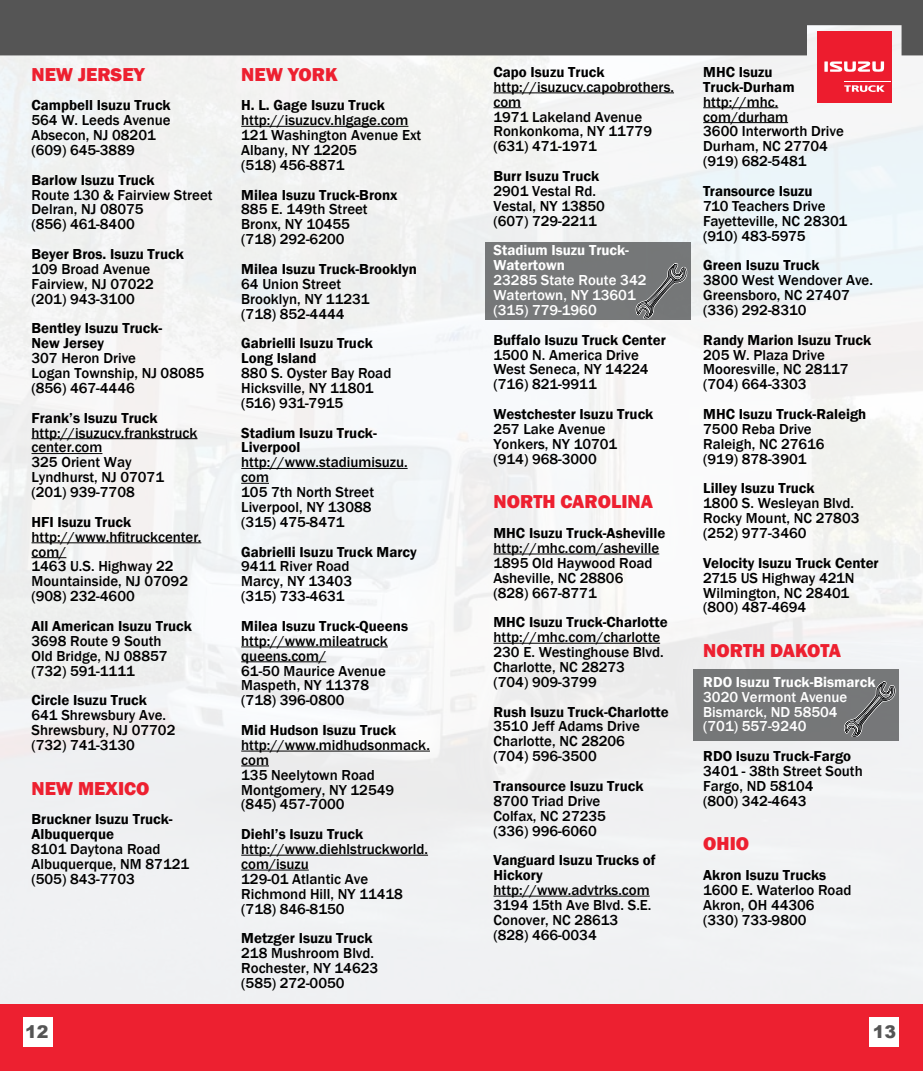
<style>
.page{position:relative;width:923px;height:1071px;background:#fff}
.page>*{position:absolute;margin:0;border:0;box-sizing:border-box;transform-origin:0 0}
.t1{font:800 19.25px "Franklin Gothic";color:#ed2030}
.t2{font:900 17.5px "Arial";color:#555}
.t3{font:500 14.88px/14.9px "Franklin Gothic";color:#000}
.t4{font:600 14.88px/14.9px "Franklin Gothic";color:#000}
.t5{font:500 14.88px/14.9px "Franklin Gothic";color:#fff}
.t6{font:600 14.88px/14.9px "Franklin Gothic";color:#fff}
</style>
<div class="page">
<img style="left:0;top:55px;width:922px;height:949px">
<div style="left:0;top:1004px;width:922px;height:67px;background:#ed2030"></div>
<div style="left:24px;top:1018px;width:29px;height:29px;background:#fff"></div>
<div style="left:869px;top:1018px;width:30px;height:29px;background:#fff"></div>
<div style="left:0;top:0;width:922px;height:55px;background:#555"></div>
<div style="left:817px;top:32px;width:74px;height:71px;background:#ed1c2e"></div>
<hr style="left:844px;top:81px;width:47px;height:1px;background:#fff">
<svg style="left:844px;top:85px;width:40px;height:7px"></svg>
<svg style="left:824px;top:61px;width:59px;height:11px"></svg>
<div style="left:693px;top:669px;width:206px;height:72px;background:#757778"></div>
<svg style="left:844px;top:681px;width:52px;height:56px"></svg>
<hr style="left:32px;top:438px;width:165px;height:1px;background:#000">
<hr style="left:32px;top:453px;width:70px;height:1px;background:#000">
<hr style="left:32px;top:542px;width:169px;height:1px;background:#000">
<hr style="left:32px;top:557px;width:34px;height:1px;background:#000">
<hr style="left:241px;top:126px;width:167px;height:1px;background:#000">
<hr style="left:241px;top:468px;width:166px;height:1px;background:#000">
<svg style="left:241px;top:483px;width:28px;height:1px"></svg>
<hr style="left:241px;top:647px;width:147px;height:1px;background:#000">
<hr style="left:241px;top:661px;width:85px;height:1px;background:#000">
<hr style="left:241px;top:751px;width:189px;height:1px;background:#000">
<svg style="left:241px;top:766px;width:28px;height:1px"></svg>
<hr style="left:241px;top:855px;width:187px;height:1px;background:#000">
<hr style="left:241px;top:870px;width:68px;height:1px;background:#000">
<div style="left:485px;top:242px;width:205px;height:78px;background:#757778"></div>
<svg style="left:635px;top:263px;width:53px;height:56px"></svg>
<hr style="left:493px;top:93px;width:181px;height:1px;background:#000">
<svg style="left:493px;top:107px;width:28px;height:1px"></svg>
<hr style="left:493px;top:554px;width:166px;height:1px;background:#000">
<hr style="left:493px;top:643px;width:167px;height:1px;background:#000">
<hr style="left:493px;top:896px;width:156px;height:1px;background:#000">
<hr style="left:703px;top:107px;width:75px;height:1px;background:#000">
<hr style="left:703px;top:122px;width:85px;height:1px;background:#000">
<p class="t1" style="left:32px;top:62px;width:115px">NEW JERSEY</p>
<p class="t4" style="left:32px;top:98px;width:141px">Campbell Isuzu Truck</p>
<p class="t3" style="left:32px;top:113px;width:141px">564 W. Leeds Avenue<br>Absecon, NJ 08201 (609) 645-3889</p>
<p class="t4" style="left:32px;top:172px;width:125px">Barlow Isuzu Truck</p>
<p class="t3" style="left:32px;top:187px;width:182px">Route 130 &amp; Fairview Street<br>Delran, NJ 08075<br>(856) 461-8400</p>
<p class="t4" style="left:32px;top:247px;width:154px">Beyer Bros. Isuzu Truck</p>
<p class="t3" style="left:32px;top:262px;width:124px">109 Broad Avenue<br>Fairview, NJ 07022 (201) 943-3100</p>
<p class="t4" style="left:32px;top:321px;width:132px">Bentley Isuzu Truck-<br>New Jersey</p>
<p class="t3" style="left:32px;top:351px;width:174px">307 Heron Drive<br>Logan Township, NJ 08085 (856) 467-4446</p>
<p class="t4" style="left:32px;top:410px;width:128px">Frank’s Isuzu Truck</p>
<p class="t3" style="left:32px;top:425px;width:167px">http://isuzucv.frankstruck center.com<br>325 Orient Way<br>Lyndhurst, NJ 07071 (201) 939-7708</p>
<p class="t4" style="left:32px;top:515px;width:101px">HFI Isuzu Truck</p>
<p class="t3" style="left:32px;top:529px;width:171px">http://www.hfitruckcenter. com/<br>1463 U.S. Highway 22<br>Mountainside, NJ 07092 (908) 232-4600</p>
<p class="t4" style="left:32px;top:619px;width:162px">All American Isuzu Truck</p>
<p class="t3" style="left:32px;top:634px;width:137px">3698 Route 9 South<br>Old Bridge, NJ 08857 (732) 591-1111</p>
<p class="t4" style="left:32px;top:693px;width:117px">Circle Isuzu Truck</p>
<p class="t3" style="left:32px;top:708px;width:145px">641 Shrewsbury Ave.<br>Shrewsbury, NJ 07702 (732) 741-3130</p>
<p class="t1" style="left:32px;top:776px;width:119px">NEW MEXICO</p>
<p class="t4" style="left:32px;top:812px;width:143px">Bruckner Isuzu Truck-<br>Albuquerque</p>
<p class="t3" style="left:32px;top:842px;width:159px">8101 Daytona Road<br>Albuquerque, NM 87121 (505) 843-7703</p>
<p class="t1" style="left:241px;top:62px;width:98px">NEW YORK</p>
<p class="t4" style="left:241px;top:98px;width:145px">H. L. Gage Isuzu Truck</p>
<p class="t3" style="left:241px;top:113px;width:182px">http://isuzucv.hlgage.com<br>121 Washington Avenue Ext<br>Albany, NY 12205<br>(518) 456-8871</p>
<p class="t4" style="left:241px;top:187px;width:158px">Milea Isuzu Truck-Bronx</p>
<p class="t3" style="left:241px;top:202px;width:128px">885 E. 149th Street<br>Bronx, NY 10455 (718) 292-6200</p>
<p class="t4" style="left:241px;top:262px;width:177px">Milea Isuzu Truck-Brooklyn</p>
<p class="t3" style="left:241px;top:277px;width:130px">64 Union Street<br>Brooklyn, NY 11231 (718) 852-4444</p>
<p class="t4" style="left:241px;top:336px;width:133px">Gabrielli Isuzu Truck<br>Long Island</p>
<p class="t3" style="left:241px;top:366px;width:152px">880 S. Oyster Bay Road<br>Hicksville, NY 11801 (516) 931-7915</p>
<p class="t4" style="left:241px;top:425px;width:137px">Stadium Isuzu Truck-<br>Liverpool</p>
<p class="t3" style="left:241px;top:455px;width:168px">http://www.stadiumisuzu. com<br>105 7th North Street<br>Liverpool, NY 13088 (315) 475-8471</p>
<p class="t4" style="left:241px;top:544px;width:177px">Gabrielli Isuzu Truck Marcy</p>
<p class="t3" style="left:241px;top:559px;width:112px">9411 River Road<br>Marcy, NY 13403 (315) 733-4631</p>
<p class="t4" style="left:241px;top:619px;width:168px">Milea Isuzu Truck-Queens</p>
<p class="t3" style="left:241px;top:634px;width:148px">http://www.mileatruck queens.com/<br>61-50 Maurice Avenue<br>Maspeth, NY 11378 (718) 396-0800</p>
<p class="t4" style="left:241px;top:723px;width:156px">Mid Hudson Isuzu Truck</p>
<p class="t3" style="left:241px;top:738px;width:190px">http://www.midhudsonmack. com<br>135 Neelytown Road<br>Montgomery, NY 12549 (845) 457-7000</p>
<p class="t4" style="left:241px;top:827px;width:123px">Diehl’s Isuzu Truck</p>
<p class="t3" style="left:241px;top:842px;width:188px">http://www.diehlstruckworld. com/isuzu<br>129-01 Atlantic Ave<br>Richmond Hill, NY 11418 (718) 846-8150</p>
<p class="t4" style="left:241px;top:931px;width:133px">Metzger Isuzu Truck</p>
<p class="t3" style="left:241px;top:946px;width:138px">218 Mushroom Blvd.<br>Rochester, NY 14623 (585) 272-0050</p>
<p class="t4" style="left:493px;top:65px;width:112px">Capo Isuzu Truck</p>
<p class="t3" style="left:493px;top:80px;width:182px">http://isuzucv.capobrothers. com<br>1971 Lakeland Avenue<br>Ronkonkoma, NY 11779 (631) 471-1971</p>
<p class="t4" style="left:493px;top:169px;width:107px">Burr Isuzu Truck</p>
<p class="t3" style="left:493px;top:184px;width:113px">2901 Vestal Rd.<br>Vestal, NY 13850 (607) 729-2211</p>
<p class="t6" style="left:493px;top:243px;width:137px">Stadium Isuzu Truck-<br>Watertown</p>
<p class="t5" style="left:493px;top:273px;width:154px">23285 State Route 342<br>Watertown, NY 13601 (315) 779-1960</p>
<p class="t4" style="left:493px;top:332px;width:174px">Buffalo Isuzu Truck Center</p>
<p class="t3" style="left:493px;top:347px;width:156px">1500 N. America Drive<br>West Seneca, NY 14224 (716) 821-9911</p>
<p class="t4" style="left:493px;top:407px;width:161px">Westchester Isuzu Truck</p>
<p class="t3" style="left:493px;top:422px;width:125px">257 Lake Avenue<br>Yonkers, NY 10701 (914) 968-3000</p>
<p class="t1" style="left:493px;top:489px;width:161px">NORTH CAROLINA</p>
<p class="t4" style="left:493px;top:526px;width:173px">MHC Isuzu Truck-Asheville</p>
<p class="t3" style="left:493px;top:541px;width:167px">http://mhc.com/asheville<br>1895 Old Haywood Road<br>Asheville, NC 28806 (828) 667-8771</p>
<p class="t4" style="left:493px;top:615px;width:176px">MHC Isuzu Truck-Charlotte</p>
<p class="t3" style="left:493px;top:630px;width:172px">http://mhc.com/charlotte<br>230 E. Westinghouse Blvd.<br>Charlotte, NC 28273<br>(704) 909-3799</p>
<p class="t4" style="left:493px;top:704px;width:177px">Rush Isuzu Truck-Charlotte</p>
<p class="t3" style="left:493px;top:719px;width:148px">3510 Jeff Adams Drive<br>Charlotte, NC 28206 (704) 596-3500</p>
<p class="t4" style="left:493px;top:779px;width:151px">Transource Isuzu Truck</p>
<p class="t3" style="left:493px;top:794px;width:114px">8700 Triad Drive<br>Colfax, NC 27235 (336) 996-6060</p>
<p class="t4" style="left:493px;top:853px;width:163px">Vanguard Isuzu Trucks of<br>Hickory</p>
<p class="t3" style="left:493px;top:883px;width:159px">http://www.advtrks.com<br>3194 15th Ave Blvd. S.E.<br>Conover, NC 28613 (828) 466-0034</p>
<p class="t4" style="left:703px;top:65px;width:93px">MHC Isuzu<br>Truck-Durham</p>
<p class="t3" style="left:703px;top:94px;width:142px">http://mhc. com/durham<br>3600 Interworth Drive<br>Durham, NC 27704 (919) 682-5481</p>
<p class="t4" style="left:703px;top:184px;width:111px">Transource Isuzu</p>
<p class="t3" style="left:703px;top:199px;width:145px">710 Teachers Drive<br>Fayetteville, NC 28301 (910) 483-5975</p>
<p class="t4" style="left:703px;top:258px;width:118px">Green Isuzu Truck</p>
<p class="t3" style="left:703px;top:273px;width:171px">3800 West Wendover Ave.<br>Greensboro, NC 27407 (336) 292-8310</p>
<p class="t4" style="left:703px;top:332px;width:169px">Randy Marion Isuzu Truck</p>
<p class="t3" style="left:703px;top:347px;width:147px">205 W. Plaza Drive<br>Mooresville, NC 28117 (704) 664-3303</p>
<p class="t4" style="left:703px;top:407px;width:165px">MHC Isuzu Truck-Raleigh</p>
<p class="t3" style="left:703px;top:422px;width:123px">7500 Reba Drive<br>Raleigh, NC 27616 (919) 878-3901</p>
<p class="t4" style="left:703px;top:481px;width:113px">Lilley Isuzu Truck</p>
<p class="t3" style="left:703px;top:496px;width:158px">1800 S. Wesleyan Blvd.<br>Rocky Mount, NC 27803 (252) 977-3460</p>
<p class="t4" style="left:703px;top:556px;width:177px">Velocity Isuzu Truck Center</p>
<p class="t3" style="left:703px;top:570px;width:153px">2715 US Highway 421N<br>Wilmington, NC 28401 (800) 487-4694</p>
<p class="t1" style="left:703px;top:638px;width:139px">NORTH DAKOTA</p>
<p class="t6" style="left:703px;top:675px;width:174px">RDO Isuzu Truck-Bismarck</p>
<p class="t5" style="left:703px;top:689px;width:146px">3020 Vermont Avenue<br>Bismarck, ND 58504 (701) 557-9240</p>
<p class="t4" style="left:703px;top:749px;width:149px">RDO Isuzu Truck-Fargo</p>
<p class="t3" style="left:703px;top:764px;width:161px">3401 - 38th Street South<br>Fargo, ND 58104<br>(800) 342-4643</p>
<p class="t1" style="left:703px;top:831px;width:47px">OHIO</p>
<p class="t4" style="left:703px;top:868px;width:124px">Akron Isuzu Trucks</p>
<p class="t3" style="left:703px;top:883px;width:150px">1600 E. Waterloo Road<br>Akron, OH 44306 (330) 733-9800</p>
<p class="t2" style="left:25px;top:1019px;width:25px">12</p>
<p class="t2" style="left:872px;top:1019px;width:25px">13</p>
</div>
